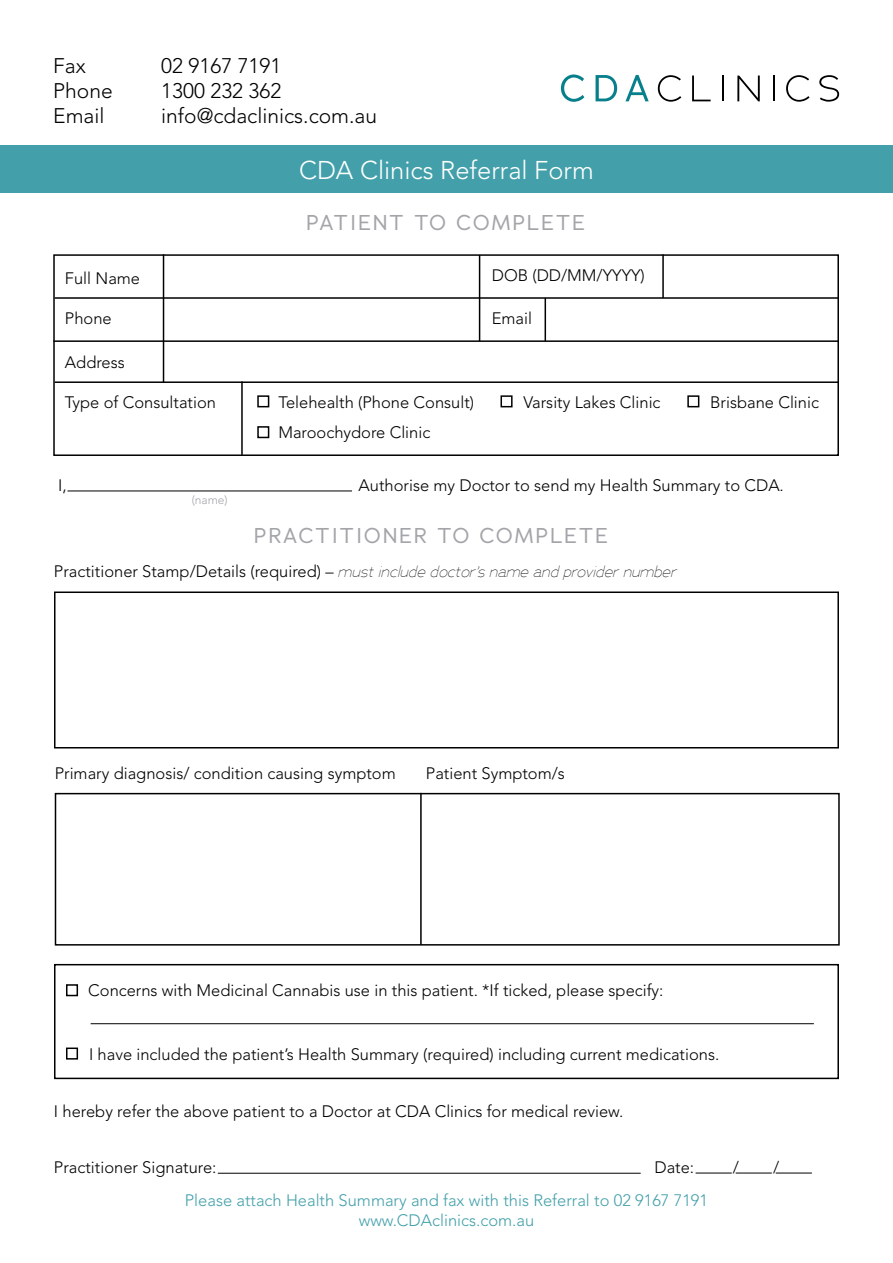
<style>
.page{position:relative;width:893px;height:1263px;background:#fff}
.page>*{position:absolute;margin:0;border:0;box-sizing:border-box;transform-origin:0 0}
.t1{font:300 25.5px "Avenir LT Std";color:#fff}
.t2{font:300 21px "Avenir LT Std";color:#000}
.t3{font:21px "Adrianna";letter-spacing:.1em;color:#a4a5a9}
.t4{font:300 16.5px "Avenir LT Std";color:#000101}
.t5{font:300 16.5px/19.8px "Avenir LT Std";color:#43a0aa;text-align:center}
.t6{font:italic 100 15px "Adrianna";color:#000101}
.t7{font:300 12px "Avenir LT Std";color:#a4a5a9}
.s1{font-family:"Avenir LT Std";font-weight:300;font-style:normal;font-size:16.5px}
</style>
<div class="page">
<div style="left:0;top:146px;width:893px;height:47px;background:#43a0aa"></div>
<div style="left:53px;top:254px;width:786px;height:202px;border:2px solid #000"></div>
<div style="left:54px;top:591px;width:785px;height:157px;border:2px solid #000"></div>
<div style="left:54px;top:964px;width:785px;height:115px;border:2px solid #000"></div>
<div style="left:55px;top:793px;width:785px;height:152px;border:2px solid #000"></div>
<hr style="left:218px;top:1173px;width:423px;height:1px;background:#000">
<hr style="left:91px;top:1023px;width:723px;height:1px;background:#000">
<hr style="left:67px;top:491px;width:285px;height:1px;background:#000">
<hr style="left:55px;top:381px;width:783px;height:2px;background:#000">
<hr style="left:53px;top:340px;width:785px;height:2px;background:#000">
<hr style="left:55px;top:297px;width:783px;height:2px;background:#000">
<hr style="left:420px;top:793px;width:2px;height:152px;background:#000">
<hr style="left:163px;top:254px;width:1px;height:128px;background:#000">
<hr style="left:479px;top:255px;width:1px;height:86px;background:#000">
<hr style="left:545px;top:298px;width:1px;height:43px;background:#000">
<hr style="left:241px;top:381px;width:2px;height:74px;background:#000">
<hr style="left:662px;top:254px;width:2px;height:44px;background:#000">
<hr style="left:696px;top:1173px;width:36px;height:1px;background:#000">
<hr style="left:736px;top:1173px;width:36px;height:1px;background:#000">
<hr style="left:776px;top:1173px;width:36px;height:1px;background:#000">
<div style="left:66px;top:1047px;width:12px;height:12px;border:2px solid #000"></div>
<div style="left:66px;top:984px;width:12px;height:12px;border:2px solid #000"></div>
<div style="left:257px;top:395px;width:12px;height:12px;border:2px solid #000"></div>
<div style="left:500px;top:395px;width:13px;height:12px;border:2px solid #000"></div>
<div style="left:687px;top:395px;width:12px;height:12px;border:2px solid #000"></div>
<div style="left:257px;top:426px;width:12px;height:12px;border:2px solid #000"></div>
<svg style="left:561px;top:75px;width:23px;height:27px"></svg>
<svg style="left:596px;top:75px;width:21px;height:26px"></svg>
<svg style="left:625px;top:75px;width:24px;height:26px"></svg>
<svg style="left:658px;top:75px;width:23px;height:27px"></svg>
<svg style="left:692px;top:76px;width:19px;height:25px"></svg>
<hr style="left:722px;top:76px;width:2px;height:25px;background:#000">
<svg style="left:737px;top:76px;width:23px;height:25px"></svg>
<svg style="left:773px;top:76px;width:1px;height:25px"></svg>
<svg style="left:786px;top:75px;width:24px;height:27px"></svg>
<svg style="left:819px;top:75px;width:20px;height:27px"></svg>
<p class="t2" style="left:53px;top:53px;width:34px">Fax</p>
<p class="t2" style="left:161px;top:53px;width:122px">02 9167 7191</p>
<p class="t2" style="left:53px;top:78px;width:61px">Phone</p>
<p class="t2" style="left:161px;top:78px;width:122px">1300 232 362</p>
<p class="t2" style="left:53px;top:103px;width:53px">Email</p>
<p class="t2" style="left:161px;top:103px;width:217px">info@cdaclinics.com.au</p>
<h1 class="t1" style="left:299px;top:155px;width:296px">CDA Clinics Referral Form</h1>
<p class="t3" style="left:306px;top:209px;width:280px">PATIENT TO COMPLETE</p>
<p class="t4" style="left:65px;top:268px;width:77px">Full Name</p>
<p class="t4" style="left:65px;top:309px;width:48px">Phone</p>
<p class="t4" style="left:492px;top:266px;width:155px">DOB (DD/MM/YYYY)</p>
<p class="t4" style="left:492px;top:309px;width:42px">Email</p>
<p class="t4" style="left:65px;top:352px;width:61px">Address</p>
<p class="t4" style="left:65px;top:392px;width:153px">Type of Consultation</p>
<p class="t4" style="left:278px;top:392px;width:197px">Telehealth (Phone Consult)</p>
<p class="t4" style="left:523px;top:392px;width:139px">Varsity Lakes Clinic</p>
<p class="t4" style="left:710px;top:392px;width:110px">Brisbane Clinic</p>
<p class="t4" style="left:278px;top:423px;width:153px">Maroochydore Clinic</p>
<p class="t4" style="left:58px;top:476px;width:10px">I,</p>
<p class="t4" style="left:359px;top:476px;width:427px">Authorise my Doctor to send my Health Summary to CDA.</p>
<p class="t7" style="left:192px;top:493px;width:38px">(name)</p>
<p class="t3" style="left:254px;top:522px;width:355px">PRACTITIONER TO COMPLETE</p>
<p class="t6" style="left:54px;top:562px;width:624px"><span class="s1">Practitioner Stamp/Details (required) –</span> must include doctor’s name and provider number</p>
<p class="t4" style="left:55px;top:764px;width:343px">Primary diagnosis/ condition causing symptom</p>
<p class="t4" style="left:426px;top:764px;width:141px">Patient Symptom/s</p>
<p class="t4" style="left:88px;top:981px;width:577px">Concerns with Medicinal Cannabis use in this patient. *If ticked, please specify:</p>
<p class="t4" style="left:89px;top:1044px;width:632px">I have included the patient’s Health Summary (required) including current medications.</p>
<p class="t4" style="left:54px;top:1101px;width:571px">I hereby refer the above patient to a Doctor at CDA Clinics for medical review.</p>
<p class="t4" style="left:654px;top:1158px;width:41px">Date:</p>
<p class="t4" style="left:733px;top:1158px;width:8px">/</p>
<p class="t4" style="left:773px;top:1158px;width:8px">/</p>
<p class="t5" style="left:185px;top:1191px;width:525px">Please attach Health Summary and fax with this Referral to 02 9167 7191 www.CDAclinics.com.au</p>
<p class="t4" style="left:54px;top:1158px;width:164px">Practitioner Signature:</p>
</div>
